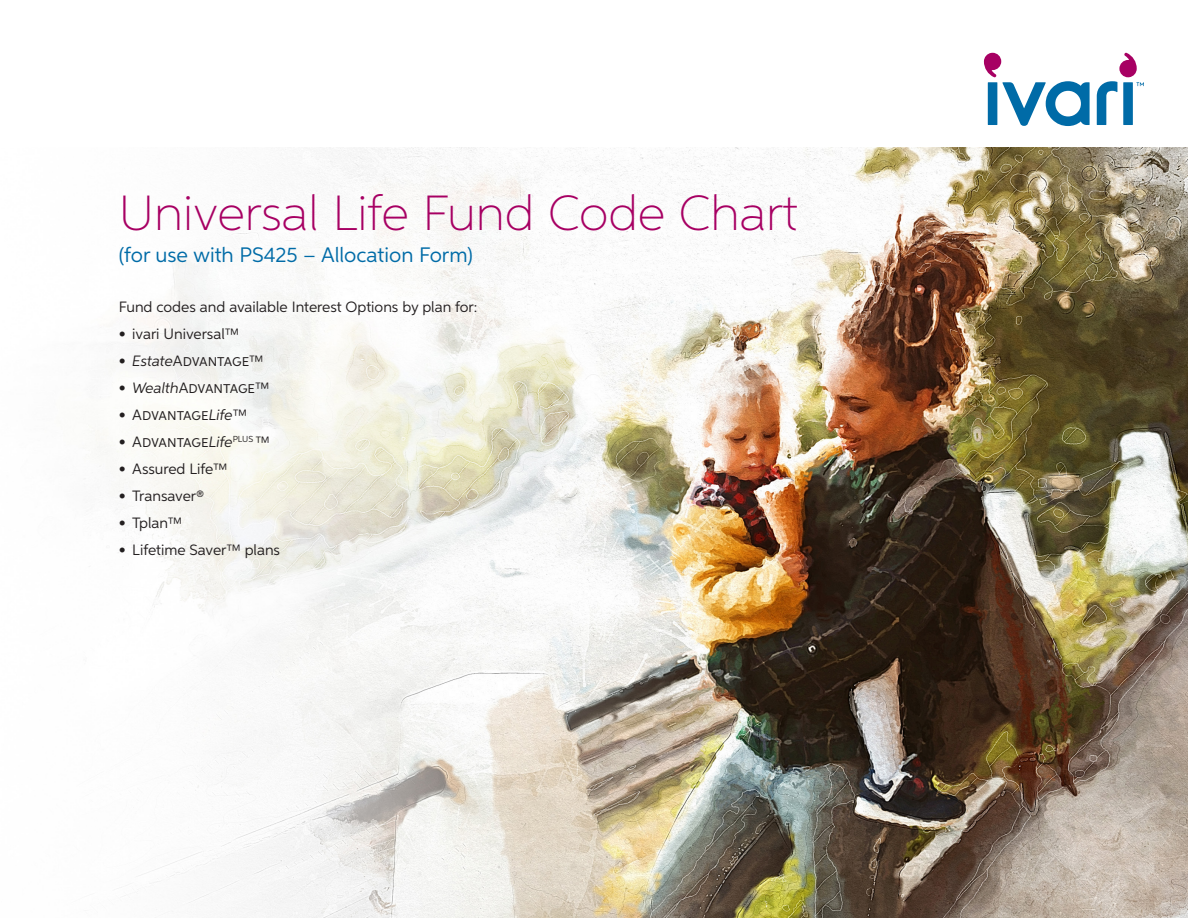
<style>
.page{position:relative;width:1188px;height:918px;background:#fff}
.page>*{position:absolute;margin:0;border:0;box-sizing:border-box;transform-origin:0 0}
.t1{font:100 49.5px "Aspira";color:#a70063}
.sub{font:21px "Aspira";color:#006ba7}
.sub-2{font:15px "Aspira";color:#231f20}
.s1{font-style:italic}
</style>
<div class="page">
<img style="left:91px;top:148px;width:1097px;height:770px">
<svg style="left:984px;top:53px;width:106px;height:73px"></svg>
<svg style="left:1097px;top:53px;width:47px;height:72px"></svg>
<h1 class="t1" style="left:119px;top:183px;width:680px">Universal Life Fund Code Chart</h1>
<p class="sub" style="left:119px;top:242px;width:355px">(for use with PS425 – Allocation Form)</p>
<p class="sub-2" style="left:119px;top:298px;width:360px">Fund codes and available Interest Options by plan for:</p>
<p class="sub-2" style="left:119px;top:325px;width:122px">• ivari Universal™</p>
<p class="sub-2" style="left:119px;top:352px;width:146px"><span class="s1">• Estate</span>Advantage™</p>
<p class="sub-2" style="left:119px;top:379px;width:152px"><span class="s1">• Wealth</span>Advantage™</p>
<p class="sub-2" style="left:119px;top:406px;width:130px">• Advantage<span class="s1">Life</span>™</p>
<p class="sub-2" style="left:119px;top:433px;width:153px">• Advantage<span class="s1">Life</span><sup>PLUS</sup> ™</p>
<p class="sub-2" style="left:119px;top:460px;width:110px">• Assured Life™</p>
<p class="sub-2" style="left:119px;top:487px;width:87px">• Transaver®</p>
<p class="sub-2" style="left:119px;top:514px;width:65px">• Tplan™</p>
<p class="sub-2" style="left:119px;top:541px;width:163px">• Lifetime Saver™ plans</p>
</div>
